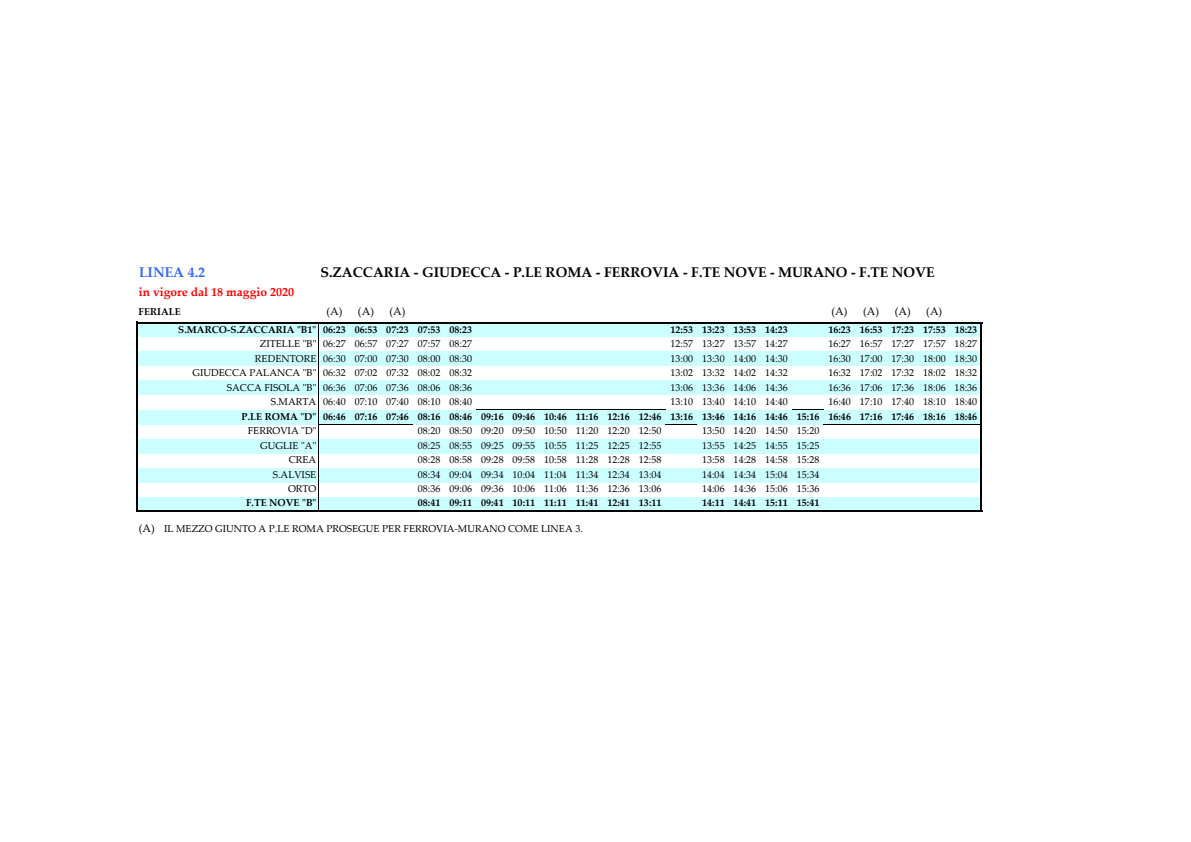
<style>
.page{position:relative;width:1191px;height:842px;background:#fff}
.page>*{position:absolute;margin:0;border:0;box-sizing:border-box;transform-origin:0 0}
.t1{font:700 14px "Palatino Linotype";color:#000}
.t2{font:700 14px "Palatino Linotype";color:#36f}
.t3{font:700 12px "Palatino Linotype";color:#f00}
.t4{font:11px "Palatino Linotype";color:#000}
.t5{font:10px "Palatino Linotype";letter-spacing:.005em;color:#000}
.t6{font:700 10px "Palatino Linotype";letter-spacing:.005em;color:#000}
.s1{font-size:11px}
</style>
<div class="page">
<div style="left:137px;top:323px;width:844px;height:14px;background:#cff"></div>
<div style="left:137px;top:352px;width:844px;height:14px;background:#cff"></div>
<div style="left:137px;top:381px;width:844px;height:14px;background:#cff"></div>
<div style="left:137px;top:410px;width:844px;height:14px;background:#cff"></div>
<div style="left:137px;top:439px;width:844px;height:14px;background:#cff"></div>
<div style="left:137px;top:468px;width:844px;height:14px;background:#cff"></div>
<div style="left:137px;top:497px;width:844px;height:14px;background:#cff"></div>
<hr style="left:476px;top:409px;width:189px;height:1px;background:#000">
<hr style="left:319px;top:424px;width:94px;height:1px;background:#000">
<hr style="left:665px;top:424px;width:32px;height:1px;background:#000">
<hr style="left:136px;top:322px;width:2px;height:190px;background:#000">
<hr style="left:318px;top:324px;width:1px;height:186px;background:#000">
<hr style="left:980px;top:324px;width:2px;height:188px;background:#000">
<hr style="left:138px;top:322px;width:844px;height:2px;background:#000">
<hr style="left:792px;top:409px;width:31px;height:1px;background:#000">
<hr style="left:823px;top:424px;width:157px;height:1px;background:#000">
<hr style="left:138px;top:510px;width:844px;height:2px;background:#000">
<h1 class="t2" style="left:139px;top:262px;width:68px">LINEA 4.2</h1>
<h1 class="t1" style="left:320px;top:262px;width:615px">S.ZACCARIA - GIUDECCA - P.LE ROMA - FERROVIA - F.TE NOVE - MURANO - F.TE NOVE</h1>
<p class="t3" style="left:139px;top:284px;width:157px">in vigore dal 18 maggio 2020</p>
<p class="t6" style="left:139px;top:304px;width:44px">FERIALE</p>
<p class="t4" style="left:326px;top:303px;width:49px">(A) (A)</p>
<p class="t4" style="left:389px;top:303px;width:18px">(A)</p>
<p class="t4" style="left:831px;top:303px;width:49px">(A) (A)</p>
<p class="t4" style="left:894px;top:303px;width:49px">(A) (A)</p>
<p class="t6" style="left:178px;top:322px;width:295px">S.MARCO-S.ZACCARIA "B1" 06:23 06:53 07:23 07:53 08:23</p>
<p class="t6" style="left:670px;top:322px;width:119px">12:53 13:23 13:53 14:23</p>
<p class="t6" style="left:828px;top:322px;width:150px">16:23 16:53 17:23 17:53 18:23</p>
<p class="t5" style="left:260px;top:337px;width:214px">ZITELLE "B" 06:27 06:57 07:27 07:57 08:27</p>
<p class="t5" style="left:670px;top:337px;width:119px">12:57 13:27 13:57 14:27</p>
<p class="t5" style="left:828px;top:337px;width:150px">16:27 16:57 17:27 17:57 18:27</p>
<p class="t5" style="left:255px;top:351px;width:219px">REDENTORE 06:30 07:00 07:30 08:00 08:30</p>
<p class="t5" style="left:670px;top:351px;width:119px">13:00 13:30 14:00 14:30</p>
<p class="t5" style="left:828px;top:351px;width:150px">16:30 17:00 17:30 18:00 18:30</p>
<p class="t5" style="left:192px;top:366px;width:281px">GIUDECCA PALANCA "B" 06:32 07:02 07:32 08:02 08:32</p>
<p class="t5" style="left:670px;top:366px;width:119px">13:02 13:32 14:02 14:32</p>
<p class="t5" style="left:828px;top:366px;width:150px">16:32 17:02 17:32 18:02 18:32</p>
<p class="t5" style="left:227px;top:380px;width:247px">SACCA FISOLA "B" 06:36 07:06 07:36 08:06 08:36</p>
<p class="t5" style="left:670px;top:380px;width:119px">13:06 13:36 14:06 14:36</p>
<p class="t5" style="left:828px;top:380px;width:150px">16:36 17:06 17:36 18:06 18:36</p>
<p class="t5" style="left:271px;top:395px;width:203px">S.MARTA 06:40 07:10 07:40 08:10 08:40</p>
<p class="t5" style="left:670px;top:395px;width:119px">13:10 13:40 14:10 14:40</p>
<p class="t5" style="left:828px;top:395px;width:150px">16:40 17:10 17:40 18:10 18:40</p>
<p class="t6" style="left:242px;top:409px;width:737px">P.LE ROMA "D" 06:46 07:16 07:46 08:16 08:46 09:16 09:46 10:46 11:16 12:16 12:46 13:16 13:46 14:16 14:46 15:16 16:46 17:16 17:46 18:16 18:46</p>
<p class="t5" style="left:248px;top:424px;width:70px">FERROVIA "D"</p>
<p class="t5" style="left:418px;top:424px;width:245px">08:20 08:50 09:20 09:50 10:50 11:20 12:20 12:50</p>
<p class="t5" style="left:702px;top:424px;width:119px">13:50 14:20 14:50 15:20</p>
<p class="t5" style="left:260px;top:438px;width:58px">GUGLIE "A"</p>
<p class="t5" style="left:418px;top:438px;width:245px">08:25 08:55 09:25 09:55 10:55 11:25 12:25 12:55</p>
<p class="t5" style="left:702px;top:438px;width:119px">13:55 14:25 14:55 15:25</p>
<p class="t5" style="left:289px;top:453px;width:29px">CREA</p>
<p class="t5" style="left:418px;top:453px;width:245px">08:28 08:58 09:28 09:58 10:58 11:28 12:28 12:58</p>
<p class="t5" style="left:702px;top:453px;width:119px">13:58 14:28 14:58 15:28</p>
<p class="t5" style="left:273px;top:467px;width:45px">S.ALVISE</p>
<p class="t5" style="left:418px;top:467px;width:245px">08:34 09:04 09:34 10:04 11:04 11:34 12:34 13:04</p>
<p class="t5" style="left:702px;top:467px;width:119px">14:04 14:34 15:04 15:34</p>
<p class="t5" style="left:288px;top:482px;width:30px">ORTO</p>
<p class="t5" style="left:418px;top:482px;width:245px">08:36 09:06 09:36 10:06 11:06 11:36 12:36 13:06</p>
<p class="t5" style="left:702px;top:482px;width:119px">14:06 14:36 15:06 15:36</p>
<p class="t6" style="left:246px;top:495px;width:72px">F.TE NOVE "B"</p>
<p class="t6" style="left:418px;top:495px;width:245px">08:41 09:11 09:41 10:11 11:11 11:41 12:41 13:11</p>
<p class="t6" style="left:702px;top:495px;width:119px">14:11 14:41 15:11 15:41</p>
<p class="t5" style="left:139px;top:521px;width:445px"><span class="s1">(A)</span> IL MEZZO GIUNTO A P.LE ROMA PROSEGUE PER FERROVIA-MURANO COME LINEA 3.</p>
</div>
